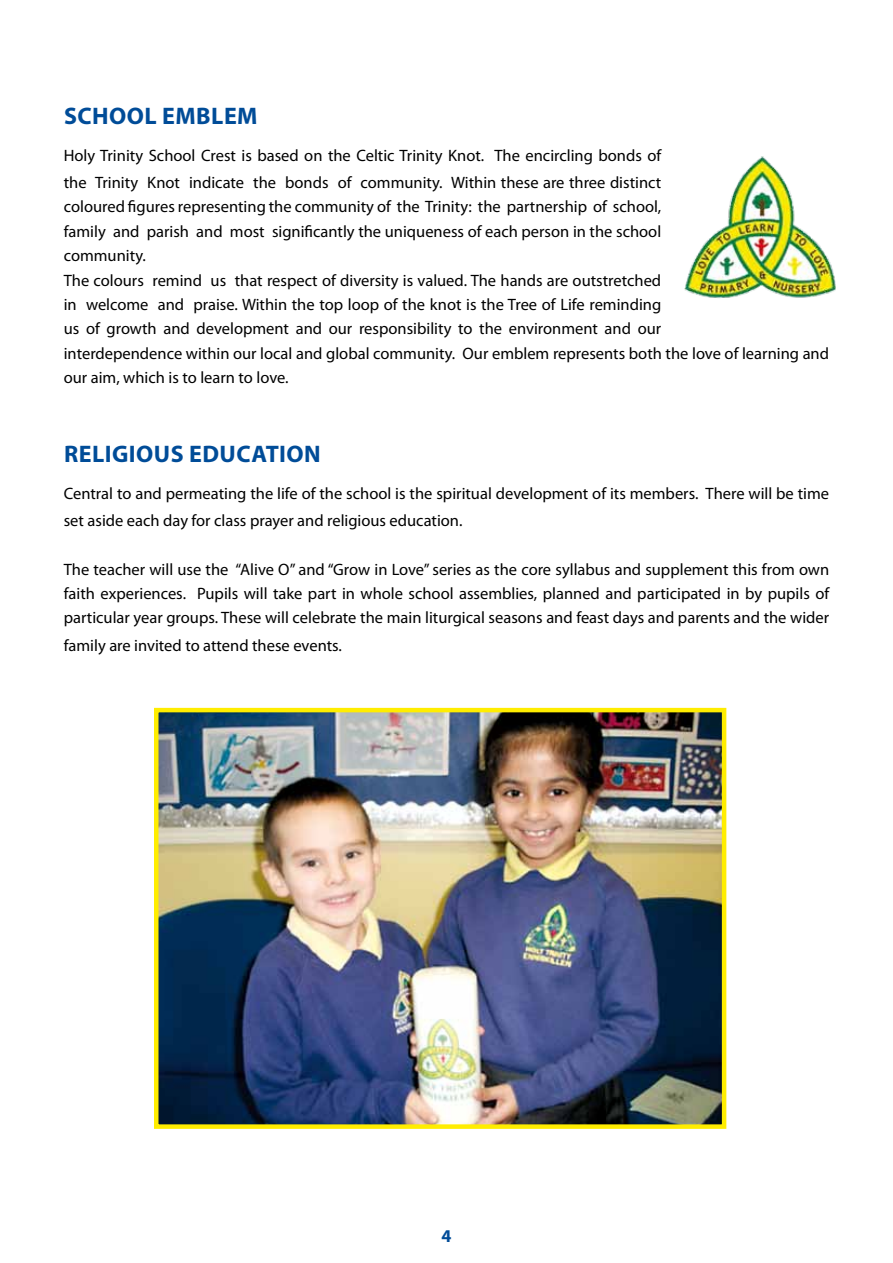
<style>
.page{position:relative;width:893px;height:1263px;background:#fff}
.page>*{position:absolute;margin:0;border:0;box-sizing:border-box;transform-origin:0 0}
.t1{font:700 24px "Myriad Pro";letter-spacing:.02em;color:#004c98}
.t2{font:700 18px "Myriad Pro";color:#004c98}
.t3{font:16.5px/24.3px "Myriad Pro";color:#000}
</style>
<div class="page">
<img style="left:685px;top:157px;width:151px;height:141px">
<img style="left:159px;top:713px;width:562px;height:411px">
<div style="left:154px;top:708px;width:572px;height:421px;border:4px solid #ffed00"></div>
<h1 class="t1" style="left:64px;top:101px;width:195px">SCHOOL EMBLEM</h1>
<p class="t3" style="left:64px;top:141px;width:599px;line-height:27.3px">Holy Trinity School Crest is based on the Celtic Trinity Knot. The encircling bonds of the Trinity Knot indicate the bonds of community. Within these are three distinct</p>
<p class="t3" style="left:64px;top:194px;width:767px">coloured figures representing the community of the Trinity: the partnership of school,<br>family and parish and most significantly the uniqueness of each person in the school<br>community.<br>The colours remind us that respect of diversity is valued. The hands are outstretched<br>in welcome and praise. Within the top loop of the knot is the Tree of Life reminding<br>us of growth and development and our responsibility to the environment and our<br>interdependence within our local and global community. Our emblem represents both the love of learning and our aim, which is to learn to love.</p>
<h1 class="t1" style="left:64px;top:438px;width:258px">RELIGIOUS EDUCATION</h1>
<p class="t3" style="left:64px;top:479px;width:767px;line-height:27.3px">Central to and permeating the life of the school is the spiritual development of its members. There will be time set aside each day for class prayer and religious education.</p>
<p class="t3" style="left:64px;top:557px;width:767px;text-align:justify">The teacher will use the “Alive O” and “Grow in Love” series as the core syllabus and supplement this from own faith experiences. Pupils will take part in whole school assemblies, planned and participated in by pupils of particular year groups. These will celebrate the main liturgical seasons and feast days and parents and the wider</p>
<p class="t3" style="left:64px;top:633px;width:280px">family are invited to attend these events.</p>
<p class="t2" style="left:441px;top:1225px;width:11px">4</p>
</div>
